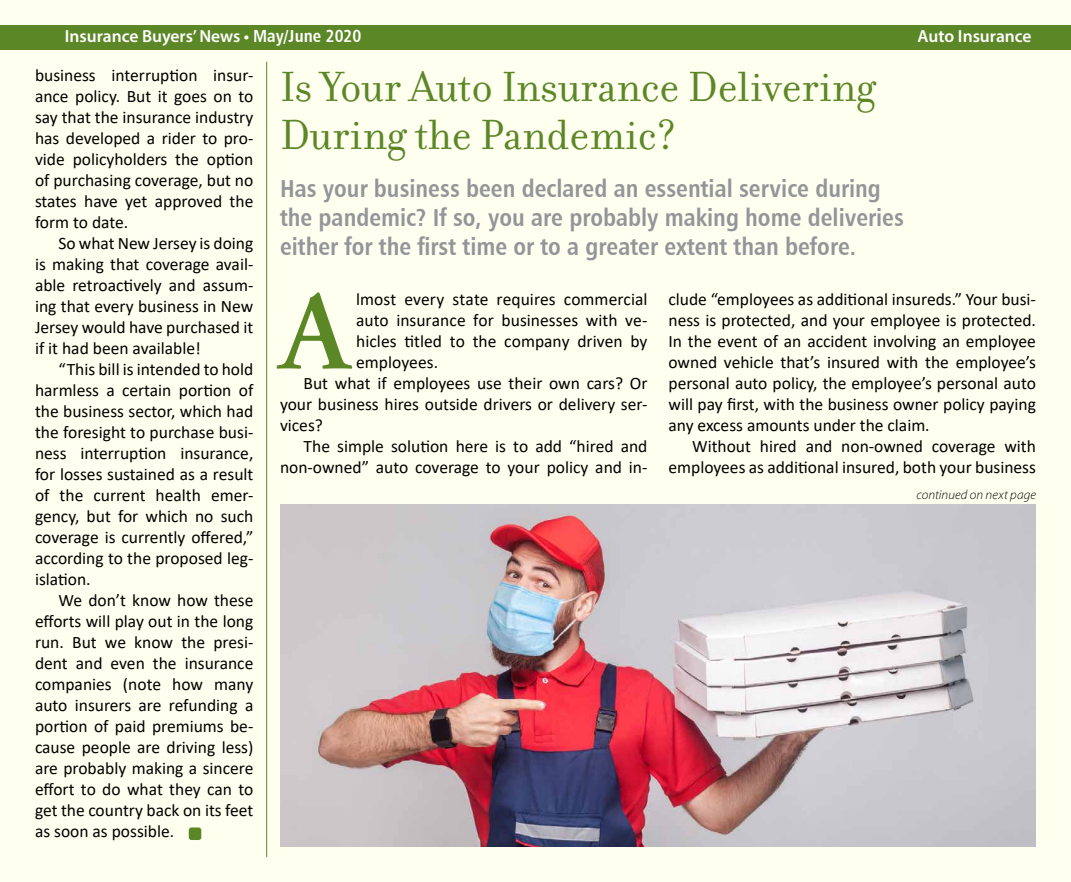
<style>
.page{position:relative;width:1071px;height:882px;background:#fff}
.page>*{position:absolute;margin:0;border:0;box-sizing:border-box;transform-origin:0 0}
.t1{font:600 112.52px "Adobe Garamond Pro";color:#5c8727}
.t2{font:45.5px/47.2px "Filosofia";color:#5c8727}
.t3{font:24.5px/29.4px "Humanist 777 BT Bold Condensed B";color:#939598}
.t4{font:17.5px/21px "Calibri";color:#000;text-align:justify}
.t5{font:600 17.5px "Myriad Pro";color:#fff}
.t6{font:italic 300 13.12px "Myriad Pro";letter-spacing:.01em;color:#000}
.s1{font-family:"Humanist 777 BT Bold Condensed B";font-weight:400}
</style>
<div class="page">
<div style="left:1px;top:1px;width:1070px;height:881px;background:#fffff0"></div>
<div style="left:0;top:25px;width:1071px;height:24px;background:#5c8727"></div>
<hr style="left:266px;top:62px;width:1px;height:795px;background:#5c8727">
<img style="left:280px;top:505px;width:756px;height:342px">
<div style="left:189px;top:827px;width:12px;height:13px;background:#5c8727;border-radius:3px"></div>
<p class="t5" style="left:65px;top:25px;width:298px">Insurance Buyers’ News • <span class="s1">May/June 2020</span></p>
<p class="t5" style="left:918px;top:25px;width:116px">Auto Insurance</p>
<p class="t4" style="left:35px;top:65px;width:220px">business interruption insur&shy;ance policy. But it goes on to say that the insurance industry has developed a rider to pro&shy;vide policyholders the option of purchasing coverage, but no states have yet approved the form to date.</p>
<p class="t4" style="left:35px;top:233px;width:220px;text-indent:24px">So what New Jersey is doing is making that coverage avail&shy;able retroactively and assum&shy;ing that every business in New Jersey would have purchased it if it had been available!</p>
<p class="t4" style="left:35px;top:359px;width:220px;text-indent:24px">“This bill is intended to hold harmless a certain portion of the business sector, which had the foresight to purchase busi&shy;ness interruption insurance, for losses sustained as a result of the current health emer&shy;gency, but for which no such coverage is currently offered,” according to the proposed leg&shy;islation.</p>
<p class="t4" style="left:35px;top:590px;width:220px;text-indent:24px">We don’t know how these efforts will play out in the long run. But we know the presi&shy;dent and even the insurance companies (note how many auto insurers are refunding a portion of paid premiums be&shy;cause people are driving less) are probably making a sincere effort to do what they can to get the country back on its feet as soon as possible.</p>
<h2 class="t2" style="left:280px;top:64px;width:597px">Is Your Auto Insurance Delivering<br>During the Pandemic?</h2>
<h3 class="t3" style="left:280px;top:173px;width:626px">Has your business been declared an essential service during the pandemic? If so, you are probably making home deliveries either for the first time or to a greater extent than before.</h3>
<h1 class="t1" style="left:280px;top:268px;width:72px">A</h1>
<p class="t4" style="left:356px;top:289px;width:293px">lmost every state requires commercial</p>
<p class="t4" style="left:669px;top:289px;width:369px">clude “employees as additional insureds.” Your busi&shy;ness is protected, and your employee is protected.<br>In the event of an accident involving an employee owned vehicle that’s insured with the employee’s personal auto policy, the employee’s personal auto will pay first, with the business owner policy paying any excess amounts under the claim.</p>
<p class="t4" style="left:669px;top:436px;width:369px;text-align:right">Without hired and non-owned coverage with employees as additional insured, both your business</p>
<p class="t4" style="left:356px;top:310px;width:293px">auto insurance for businesses with ve-</p>
<p class="t4" style="left:356px;top:331px;width:293px">hicles titled to the company driven by</p>
<p class="t4" style="left:356px;top:352px;width:84px">employees.</p>
<p class="t4" style="left:304px;top:373px;width:345px">But what if employees use their own cars? Or</p>
<p class="t4" style="left:280px;top:394px;width:369px">your business hires outside drivers or delivery ser-</p>
<p class="t4" style="left:280px;top:415px;width:44px">vices?</p>
<p class="t4" style="left:304px;top:436px;width:345px">The simple solution here is to add “hired and</p>
<p class="t4" style="left:280px;top:457px;width:369px">non-owned” auto coverage to your policy and in-</p>
<p class="t6" style="left:916px;top:487px;width:121px">continued on next page</p>
</div>
